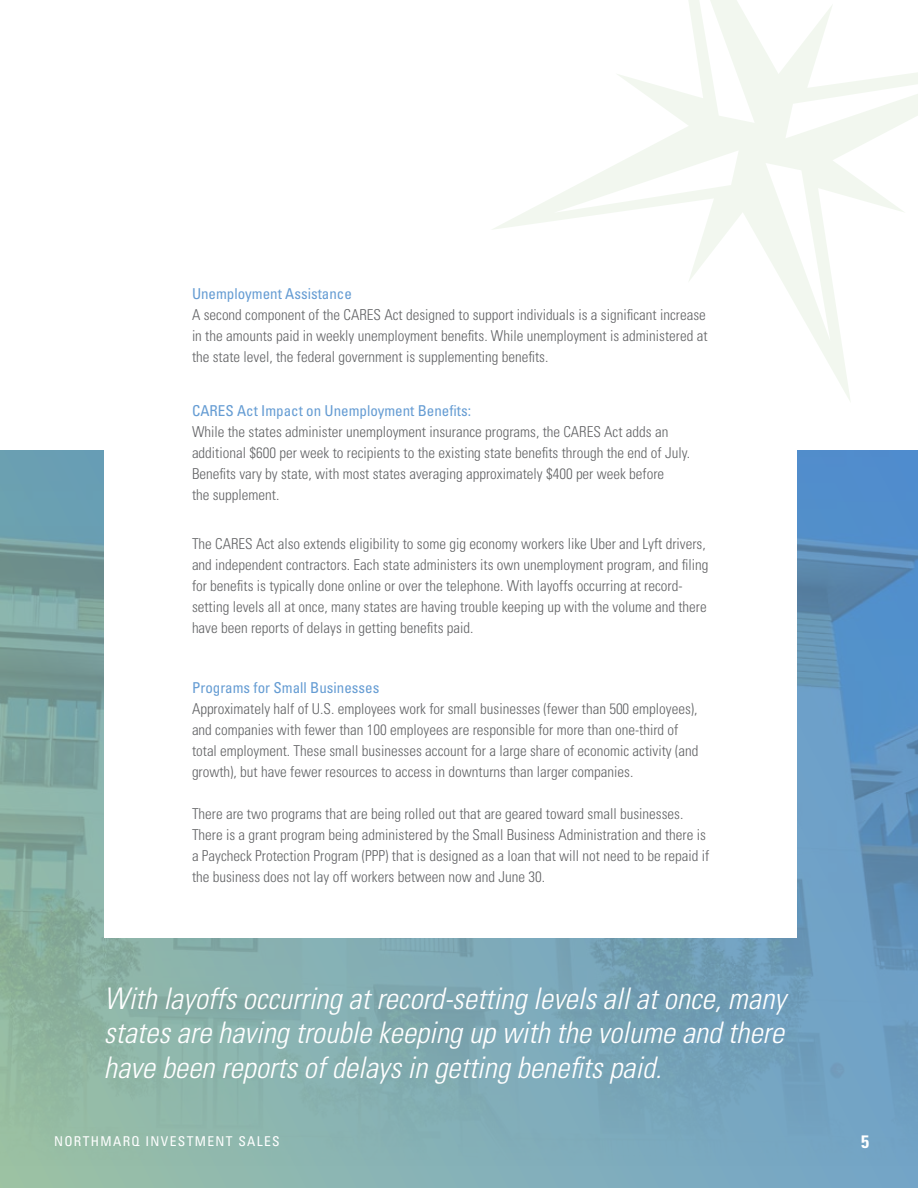
<style>
.page{position:relative;width:918px;height:1188px;background:#fff}
.page>*{position:absolute;margin:0;border:0;box-sizing:border-box;transform-origin:0 0}
.t1{font:italic 300 condensed 29.7px/34.2px "Univers LT Std";color:#fff;text-align:justify}
.t2{font:700 condensed 18px "Univers LT Std";color:#fff}
.t3{font:300 condensed 15px/21px "Univers LT Std";color:#636466}
.t4{font:condensed 15px "Univers LT Std";color:#659cd3}
.t5{font:condensed 13.5px "Univers LT Std";letter-spacing:.1em;color:#fff}
</style>
<div class="page">
<img style="left:0;top:450px;width:918px;height:738px">
<div style="left:104px;top:307px;width:692px;height:631px;background:#fff"></div>
<svg style="left:492px;top:0;width:426px;height:400px"></svg>
<p class="t4" style="left:192px;top:284px;width:161px">Unemployment Assistance</p>
<p class="t3" style="left:192px;top:304px;width:517px;text-align:justify">A second component of the CARES Act designed to support individuals is a significant increase in the amounts paid in weekly unemployment benefits. While unemployment is administered at the state level, the federal government is supplementing benefits.</p>
<p class="t4" style="left:192px;top:401px;width:281px">CARES Act Impact on Unemployment Benefits:</p>
<p class="t3" style="left:192px;top:421px;width:500px">While the states administer unemployment insurance programs, the CARES Act adds an additional $600 per week to recipients to the existing state benefits through the end of July.<br>Benefits vary by state, with most states averaging approximately $400 per week before<br>the supplement.</p>
<p class="t3" style="left:192px;top:533px;width:518px">The CARES Act also extends eligibility to some gig economy workers like Uber and Lyft drivers, and independent contractors. Each state administers its own unemployment program, and filing for benefits is typically done online or over the telephone. With layoffs occurring at record&shy;setting levels all at once, many states are having trouble keeping up with the volume and there have been reports of delays in getting benefits paid.</p>
<p class="t4" style="left:192px;top:678px;width:189px">Programs for Small Businesses</p>
<p class="t3" style="left:192px;top:698px;width:508px">Approximately half of U.S. employees work for small businesses (fewer than 500 employees), and companies with fewer than 100 employees are responsible for more than one-third of total employment. These small businesses account for a large share of economic activity (and growth), but have fewer resources to access in downturns than larger companies.</p>
<p class="t3" style="left:192px;top:803px;width:519px">There are two programs that are being rolled out that are geared toward small businesses.<br>There is a grant program being administered by the Small Business Administration and there is a Paycheck Protection Program (PPP) that is designed as a loan that will not need to be repaid if the business does not lay off workers between now and June 30.</p>
<h1 class="t1" style="left:104px;top:982px;width:683px">With layoffs occurring at record-setting levels all at once, many states are having trouble keeping up with the volume and there have been reports of delays in getting benefits paid.</h1>
<p class="t5" style="left:54px;top:1133px;width:227px">NORTHMARQ INVESTMENT SALES</p>
<p class="t2" style="left:861px;top:1130px;width:9px">5</p>
</div>
